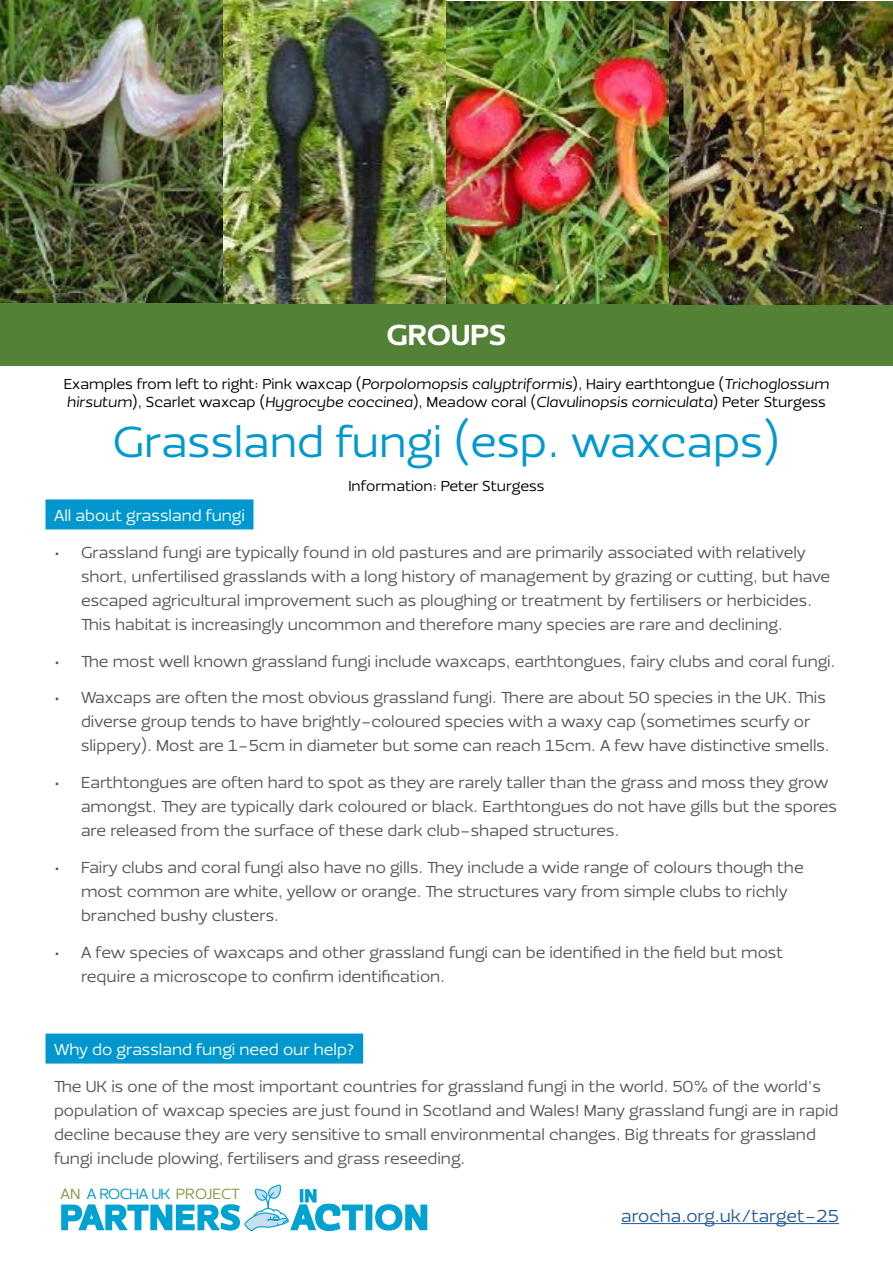
<style>
.page{position:relative;width:893px;height:1263px;background:#fff}
.page>*{position:absolute;margin:0;border:0;box-sizing:border-box;transform-origin:0 0}
.t1{font:45px "Ezzo";color:#0099ce}
.t2{font:900 30px "Ezzo";color:#fff}
.t3{font:18px "Ezzo";color:#275b9b}
.t4{font:16.5px/24px "Ezzo";color:#575756}
.t5{font:16.5px "Ezzo";color:#fff}
.t6{font:15.3px "Ezzo";letter-spacing:-.015em;color:#889648}
.t7{font:15px/18px "Ezzo";color:#000}
.s1{font-style:italic}
.s2{color:#009acd}
</style>
<div class="page">
<hr style="left:621px;top:1223px;width:218px;height:1px;background:#275b9b">
<div style="left:366px;top:1205px;width:5px;height:24px;background:#00a2d2"></div>
<div style="left:365px;top:1204px;width:7px;height:26px;border:2px solid #00a2d2"></div>
<svg style="left:375px;top:1204px;width:53px;height:27px"></svg>
<svg style="left:61px;top:1184px;width:303px;height:48px"></svg>
<img style="left:0;top:0;width:893px;height:304px">
<div style="left:0;top:304px;width:893px;height:62px;background:#538135"></div>
<div style="left:45px;top:499px;width:208px;height:30px;background:#0097ce"></div>
<div style="left:45px;top:1033px;width:318px;height:30px;background:#0097ce"></div>
<h2 class="t2" style="left:387px;top:316px;width:121px">GROUPS</h2>
<p class="t7" style="left:64px;top:375px;width:767px">Examples from left to right: Pink waxcap (<span class="s1">Porpolomopsis calyptriformis</span>), Hairy earthtongue (<span class="s1">Trichoglossum hirsutum</span>), Scarlet waxcap (<span class="s1">Hygrocybe coccinea</span>), Meadow coral (<span class="s1">Clavulinopsis corniculata</span>) Peter Sturgess</p>
<h1 class="t1" style="left:113px;top:413px;width:669px">Grassland fungi (esp. waxcaps)</h1>
<p class="t7" style="left:348px;top:476px;width:198px">Information: Peter Sturgess</p>
<p class="t5" style="left:54px;top:505px;width:192px">All about grassland fungi</p>
<p class="t4" style="left:81px;top:540px;width:751px;text-indent:-27px">• Grassland fungi are typically found in old pastures and are primarily associated with relatively short, unfertilised grasslands with a long history of management by grazing or cutting, but have escaped agricultural improvement such as ploughing or treatment by fertilisers or herbicides.<br>This habitat is increasingly uncommon and therefore many species are rare and declining.</p>
<p class="t4" style="left:54px;top:649px;width:783px">• The most well known grassland fungi include waxcaps, earthtongues, fairy clubs and coral fungi.</p>
<p class="t4" style="left:81px;top:686px;width:750px;text-indent:-27px">• Waxcaps are often the most obvious grassland fungi. There are about 50 species in the UK. This diverse group tends to have brightly-coloured species with a waxy cap (sometimes scurfy or slippery). Most are 1-5cm in diameter but some can reach 15cm. A few have distinctive smells.</p>
<p class="t4" style="left:81px;top:770px;width:758px;text-indent:-27px">• Earthtongues are often hard to spot as they are rarely taller than the grass and moss they grow amongst. They are typically dark coloured or black. Earthtongues do not have gills but the spores are released from the surface of these dark club-shaped structures.</p>
<p class="t4" style="left:81px;top:855px;width:724px;text-indent:-27px">• Fairy clubs and coral fungi also have no gills. They include a wide range of colours though the most common are white, yellow or orange. The structures vary from simple clubs to richly branched bushy clusters.</p>
<p class="t4" style="left:81px;top:940px;width:704px;text-indent:-27px">• A few species of waxcaps and other grassland fungi can be identified in the field but most require a microscope to confirm identification.</p>
<p class="t5" style="left:54px;top:1039px;width:302px">Why do grassland fungi need our help?</p>
<p class="t4" style="left:54px;top:1074px;width:786px">The UK is one of the most important countries for grassland fungi in the world. 50% of the world’s population of waxcap species are just found in Scotland and Wales! Many grassland fungi are in rapid decline because they are very sensitive to small environmental changes. Big threats for grassland fungi include plowing, fertilisers and grass reseeding.</p>
<p class="t6" style="left:61px;top:1184px;width:181px">AN <span class="s2">A ROCHA UK</span> PROJECT</p>
<p class="t3" style="left:621px;top:1204px;width:219px">arocha.org.uk/target-25</p>
</div>
